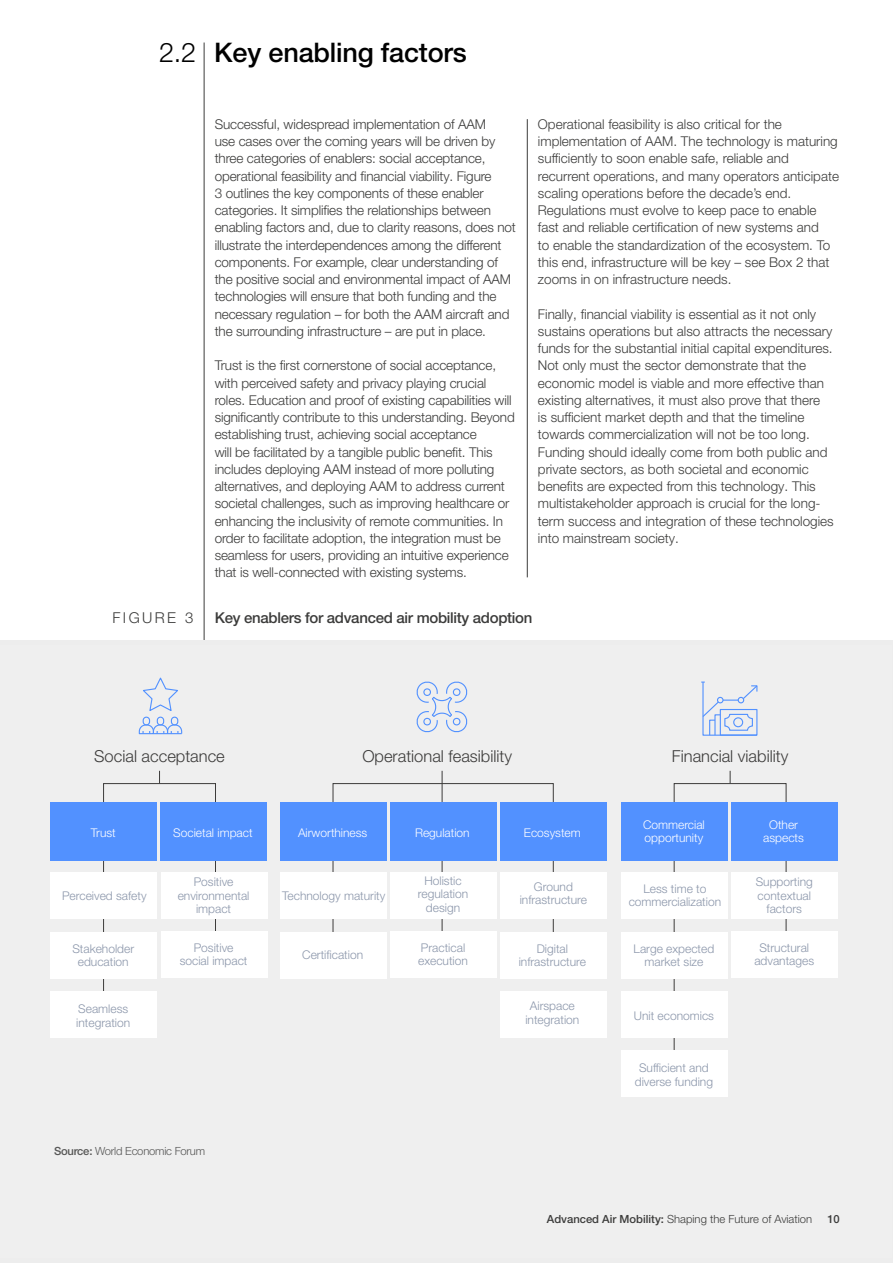
<style>
.page{position:relative;width:893px;height:1263px;background:#fff}
.page>*{position:absolute;margin:0;border:0;box-sizing:border-box;transform-origin:0 0}
.t1{font:500 27px "Helvetica Neue LT Pro";letter-spacing:-.005em;color:#000}
.t2{font:300 16.5px "Helvetica Neue LT Pro";color:#3d3c3b}
.t3{font:500 15px "Helvetica Neue LT Pro";letter-spacing:-.02em;color:#3c3c3b}
.t4{font:300 15px "Helvetica Neue LT Pro";letter-spacing:.16em;color:#3c3c3b}
.t5{font:300 13.5px/17.2px "Helvetica Neue LT Pro";letter-spacing:-.01em;color:#3c3c3b}
.t6{font:300 12px/13.5px "Helvetica Neue LT Pro";color:#8c97ab;text-align:center}
.t7{font:300 12px/13.5px "Helvetica Neue LT Pro";color:#fff}
.t8{font:300 11.25px "Helvetica Neue LT Pro";color:#3c3c3b}
.t9{font:300 11.25px "Helvetica Neue LT Pro";letter-spacing:-.02em;color:#575756}
.t10{font:500 11.25px "Helvetica Neue LT Pro";color:#3c3c3b}
.s1{font-weight:300}
.s2{font-weight:500}
</style>
<div class="page">
<hr style="left:527px;top:119px;width:1px;height:458px;background:#3c3c3b">
<hr style="left:204px;top:43px;width:1px;height:603px;background:#3c3c3b">
<div style="left:1px;top:645px;width:891px;height:613px;background:#efefef"></div>
<svg style="left:103px;top:771px;width:113px;height:220px"></svg>
<div style="left:51px;top:802px;width:106px;height:59px;background:#5291ff"></div>
<div style="left:51px;top:872px;width:106px;height:47px;background:#fff"></div>
<div style="left:51px;top:932px;width:106px;height:46px;background:#fff"></div>
<div style="left:51px;top:991px;width:106px;height:47px;background:#fff"></div>
<div style="left:161px;top:872px;width:106px;height:47px;background:#fff"></div>
<div style="left:161px;top:931px;width:106px;height:47px;background:#fff"></div>
<div style="left:160px;top:802px;width:107px;height:59px;background:#5291ff"></div>
<svg style="left:674px;top:771px;width:112px;height:279px"></svg>
<div style="left:621px;top:802px;width:107px;height:59px;background:#5291ff"></div>
<div style="left:621px;top:872px;width:107px;height:47px;background:#fff"></div>
<div style="left:621px;top:932px;width:107px;height:46px;background:#fff"></div>
<div style="left:621px;top:991px;width:107px;height:47px;background:#fff"></div>
<div style="left:621px;top:1050px;width:107px;height:47px;background:#fff"></div>
<div style="left:732px;top:872px;width:106px;height:47px;background:#fff"></div>
<div style="left:732px;top:931px;width:106px;height:47px;background:#fff"></div>
<div style="left:731px;top:802px;width:106px;height:59px;background:#5291ff"></div>
<svg style="left:333px;top:783px;width:221px;height:191px"></svg>
<hr style="left:442px;top:771px;width:1px;height:198px;background:#3d3c3b">
<div style="left:280px;top:802px;width:107px;height:59px;background:#5291ff"></div>
<div style="left:280px;top:872px;width:107px;height:47px;background:#fff"></div>
<div style="left:280px;top:932px;width:107px;height:46px;background:#fff"></div>
<div style="left:500px;top:802px;width:106px;height:59px;background:#5291ff"></div>
<div style="left:500px;top:872px;width:106px;height:47px;background:#fff"></div>
<div style="left:500px;top:932px;width:106px;height:46px;background:#fff"></div>
<div style="left:500px;top:991px;width:106px;height:47px;background:#fff"></div>
<div style="left:391px;top:872px;width:106px;height:47px;background:#fff"></div>
<div style="left:391px;top:931px;width:106px;height:47px;background:#fff"></div>
<div style="left:390px;top:802px;width:106px;height:59px;background:#5291ff"></div>
<div style="left:143px;top:717px;width:7px;height:8px;border:1px solid #5291ff;border-radius:3px"></div>
<div style="left:157px;top:717px;width:7px;height:8px;border:1px solid #5291ff;border-radius:3px"></div>
<div style="left:171px;top:717px;width:7px;height:8px;border:1px solid #5291ff;border-radius:3px"></div>
<svg style="left:138px;top:724px;width:45px;height:11px"></svg>
<svg style="left:143px;top:677px;width:35px;height:34px"></svg>
<svg style="left:701px;top:681px;width:57px;height:55px"></svg>
<svg style="left:416px;top:681px;width:22px;height:22px"></svg>
<svg style="left:416px;top:711px;width:22px;height:22px"></svg>
<svg style="left:446px;top:711px;width:22px;height:22px"></svg>
<svg style="left:446px;top:681px;width:22px;height:22px"></svg>
<div style="left:432px;top:697px;width:20px;height:20px;border:1px solid #5291ff;border-radius:2px"></div>
<h1 class="t1" style="left:159px;top:36px;width:309px"><span class="s1">2.2</span> Key enabling factors</h1>
<p class="t5" style="left:215px;top:115px;width:303px">Successful, widespread implementation of AAM<br>use cases over the coming years will be driven by three categories of enablers: social acceptance, operational feasibility and financial viability. Figure<br>3 outlines the key components of these enabler categories. It simplifies the relationships between enabling factors and, due to clarity reasons, does not illustrate the interdependences among the different components. For example, clear understanding of the positive social and environmental impact of AAM technologies will ensure that both funding and the necessary regulation – for both the AAM aircraft and the surrounding infrastructure – are put in place.</p>
<p class="t5" style="left:215px;top:357px;width:302px">Trust is the first cornerstone of social acceptance, with perceived safety and privacy playing crucial roles. Education and proof of existing capabilities will significantly contribute to this understanding. Beyond establishing trust, achieving social acceptance<br>will be facilitated by a tangible public benefit. This includes deploying AAM instead of more polluting alternatives, and deploying AAM to address current societal challenges, such as improving healthcare or enhancing the inclusivity of remote communities. In order to facilitate adoption, the integration must be seamless for users, providing an intuitive experience that is well-connected with existing systems.</p>
<p class="t5" style="left:538px;top:115px;width:303px">Operational feasibility is also critical for the implementation of AAM. The technology is maturing sufficiently to soon enable safe, reliable and recurrent operations, and many operators anticipate scaling operations before the decade’s end.<br>Regulations must evolve to keep pace to enable fast and reliable certification of new systems and<br>to enable the standardization of the ecosystem. To this end, infrastructure will be key – see Box 2 that zooms in on infrastructure needs.</p>
<p class="t5" style="left:538px;top:305px;width:297px">Finally, financial viability is essential as it not only sustains operations but also attracts the necessary funds for the substantial initial capital expenditures.<br>Not only must the sector demonstrate that the economic model is viable and more effective than existing alternatives, it must also prove that there<br>is sufficient market depth and that the timeline towards commercialization will not be too long.<br>Funding should ideally come from both public and private sectors, as both societal and economic benefits are expected from this technology. This multistakeholder approach is crucial for the long&shy;term success and integration of these technologies into mainstream society.</p>
<p class="t4" style="left:112px;top:608px;width:82px">FIGURE 3</p>
<p class="t3" style="left:215px;top:608px;width:319px">Key enablers for advanced air mobility adoption</p>
<p class="t2" style="left:94px;top:746px;width:132px">Social acceptance</p>
<p class="t2" style="left:362px;top:746px;width:151px">Operational feasibility</p>
<p class="t2" style="left:672px;top:746px;width:118px">Financial viability</p>
<p class="t7" style="left:91px;top:826px;width:27px">Trust</p>
<p class="t6" style="left:62px;top:888px;width:86px">Perceived safety</p>
<p class="t6" style="left:72px;top:941px;width:63px">Stakeholder education</p>
<p class="t6" style="left:76px;top:1002px;width:56px;text-align:left">Seamless integration</p>
<p class="t7" style="left:173px;top:826px;width:81px">Societal impact</p>
<p class="t6" style="left:178px;top:875px;width:73px">Positive environmental impact</p>
<p class="t6" style="left:180px;top:941px;width:69px">Positive social impact</p>
<p class="t7" style="left:298px;top:826px;width:71px">Airworthiness</p>
<p class="t6" style="left:282px;top:888px;width:105px">Technology maturity</p>
<p class="t6" style="left:302px;top:948px;width:62px">Certification</p>
<p class="t7" style="left:415px;top:826px;width:56px">Regulation</p>
<p class="t6" style="left:418px;top:873px;width:52px">Holistic regulation design</p>
<p class="t6" style="left:418px;top:941px;width:51px;text-align:left">Practical execution</p>
<p class="t7" style="left:524px;top:826px;width:58px">Ecosystem</p>
<p class="t6" style="left:520px;top:879px;width:69px">Ground infrastructure</p>
<p class="t6" style="left:519px;top:941px;width:69px">Digital infrastructure</p>
<p class="t6" style="left:525px;top:999px;width:56px">Airspace integration</p>
<p class="t7" style="left:643px;top:817px;width:63px">Commercial opportunity</p>
<p class="t6" style="left:629px;top:882px;width:94px">Less time to commercialization</p>
<p class="t6" style="left:633px;top:941px;width:82px">Large expected market size</p>
<p class="t6" style="left:634px;top:1009px;width:82px">Unit economics</p>
<p class="t7" style="left:763px;top:817px;width:42px;text-align:center">Other aspects</p>
<p class="t6" style="left:756px;top:875px;width:59px">Supporting contextual factors</p>
<p class="t6" style="left:754px;top:941px;width:61px">Structural advantages</p>
<p class="t6" style="left:635px;top:1061px;width:80px">Sufficient and diverse funding</p>
<p class="t9" style="left:54px;top:1144px;width:153px"><span class="s2">Source:</span> World Economic Forum</p>
<p class="t8" style="left:547px;top:1212px;width:267px"><span class="s2">Advanced Air Mobility:</span> Shaping the Future of Aviation</p>
<p class="t10" style="left:827px;top:1212px;width:14px">10</p>
</div>
